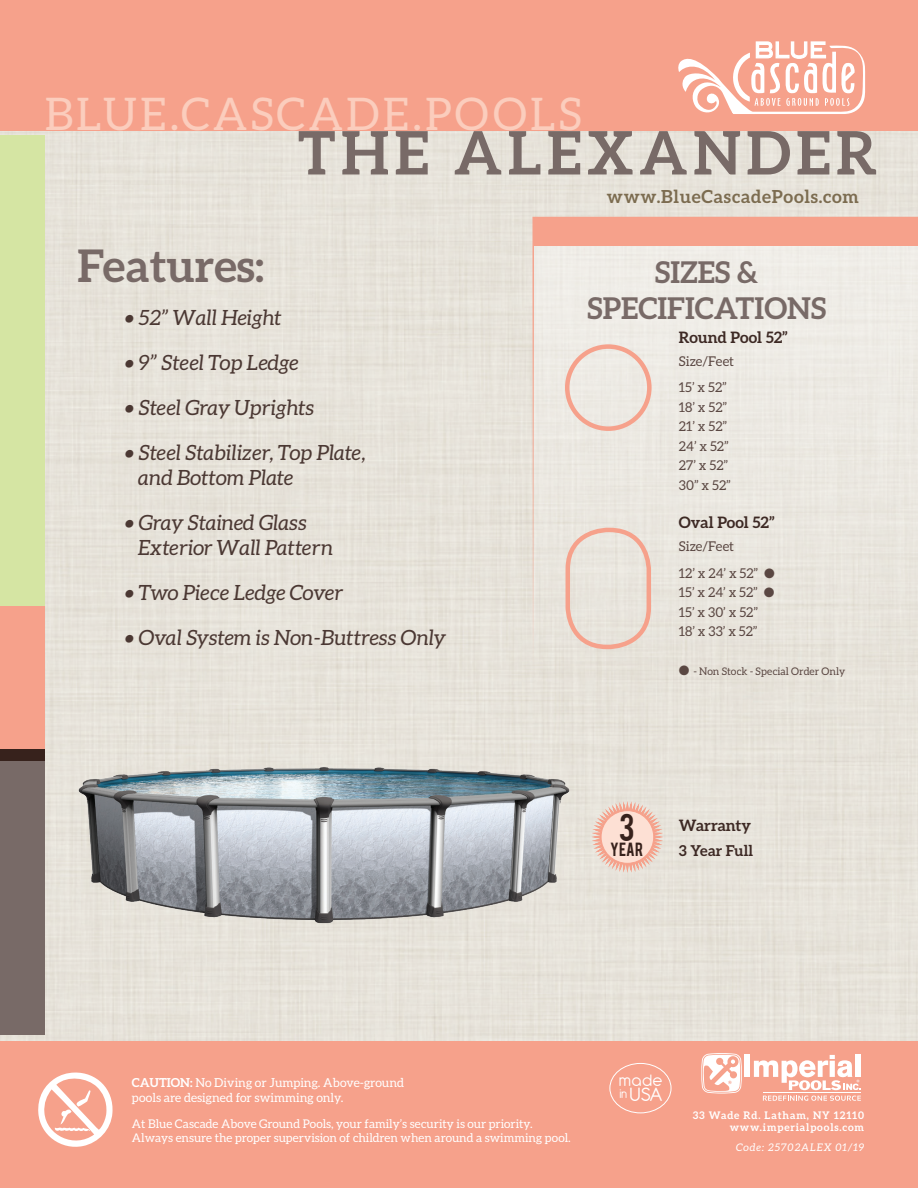
<style>
.page{position:relative;width:918px;height:1188px;background:#fff}
.page>*{position:absolute;margin:0;border:0;box-sizing:border-box;transform-origin:0 0}
.pool_name_back_top{font:700 60px "Aleo";letter-spacing:.09em;color:#786a67}
.b_c_p{font:45px "Aleo";letter-spacing:.07em;color:#fbcdbd}
.t1{font:700 45px "Aleo";color:#786a67}
.sizes___specs{font:700 30px "Aleo";color:#786a67}
.t2{font:30px "Bebas";color:#37221c}
.features{font:italic 21px/25.2px "Aleo";color:#4b3833}
.t3{font:21px "Antipasto";color:#fff}
.t4{font:700 18px "Aleo";letter-spacing:.04em;color:#7c6c50}
.t5{font:18px "Antipasto";color:#fff}
.sizes_heads{font:700 15.75px "Aleo";color:#3d2924}
.warranty{font:700 15px "Aleo";color:#3d2924}
.t6{font:15px "Bebas";color:#37221c}
.sizes{font:13.5px "Aleo";color:#5a4742}
.t7{font:12.3px/14.9px "Aleo";color:#fff}
.t8{font:12px/14.4px "Aleo";color:#fff}
.t9{font:700 10.5px "Aleo";letter-spacing:.08em;color:#fff}
.sizes-2{font:10.5px "Aleo";color:#5a4742}
.t10{font:italic 10.5px "Aleo";letter-spacing:.08em;color:#fff}
.t11{font:7.65px "Myriad Pro";color:#fff}
.s1{font-weight:700}
.s2{font-size:13.5px}
</style>
<div class="page">
<div style="left:0;top:0;width:918px;height:131px;background:#f6a18b"></div>
<div style="left:0;top:1041px;width:918px;height:147px;background:#f6a18b"></div>
<img style="left:72px;top:757px;width:504px;height:173px">
<svg style="left:532px;top:217px;width:386px;height:449px;background:#ebe7e0"></svg>
<div style="left:533px;top:217px;width:385px;height:29px;background:#f6a18b"></div>
<svg style="left:38px;top:1073px;width:75px;height:74px"></svg>
<div style="left:610px;top:1063px;width:61px;height:50px;border:1px solid #fff;border-radius:50%"></div>
<div style="left:0;top:135px;width:45px;height:899px;background:#d5e5a3"></div>
<div style="left:0;top:749px;width:45px;height:286px;background:#786a67"></div>
<div style="left:0;top:607px;width:45px;height:142px;background:#f6a18b"></div>
<div style="left:0;top:749px;width:45px;height:11px;background:#37221c"></div>
<div style="left:565px;top:344px;width:87px;height:87px;border:4px solid #f6a18b;border-radius:50%"></div>
<div style="left:566px;top:528px;width:85px;height:121px;border:4px solid #f6a18b;border-radius:39px"></div>
<svg style="left:591px;top:801px;width:72px;height:72px;background:#ebcdc0"></svg>
<div style="left:601px;top:811px;width:53px;height:52px;background:#fde0d4;border-radius:50%"></div>
<div style="left:601px;top:810px;width:53px;height:54px;border:1px solid #f6a18b;border-radius:50%"></div>
<svg style="left:678px;top:41px;width:187px;height:73px"></svg>
<svg style="left:763px;top:1096px;width:98px;height:5px"></svg>
<hr style="left:763px;top:1093px;width:98px;height:1px;background:#fff">
<div style="left:744px;top:1055px;width:6px;height:22px;background:#fff"></div>
<svg style="left:701px;top:1053px;width:41px;height:41px"></svg>
<svg style="left:754px;top:1055px;width:107px;height:35px"></svg>
<p class="b_c_p" style="left:45px;top:89px;width:538px">BLUE.CASCADE.POOLS</p>
<p class="pool_name_back_top" style="left:298px;top:118px;width:581px">THE ALEXANDER</p>
<p class="t1" style="left:77px;top:240px;width:188px">Features:</p>
<p class="features" style="left:125px;top:304px;width:158px">• 52” Wall Height</p>
<p class="features" style="left:125px;top:349px;width:175px">• 9” Steel Top Ledge</p>
<p class="features" style="left:125px;top:394px;width:191px">• Steel Gray Uprights</p>
<p class="features" style="left:138px;top:439px;width:229px;text-indent:-13px">• Steel Stabilizer, Top Plate, and Bottom Plate</p>
<p class="features" style="left:138px;top:510px;width:197px;text-indent:-13px">• Gray Stained Glass<br>Exterior Wall Pattern</p>
<p class="features" style="left:125px;top:580px;width:220px">• Two Piece Ledge Cover</p>
<p class="features" style="left:125px;top:625px;width:322px">• Oval System is Non-Buttress Only</p>
<p class="t4" style="left:607px;top:187px;width:253px">www.BlueCascadePools.com</p>
<p class="sizes___specs" style="left:655px;top:255px;width:105px">SIZES &amp;</p>
<p class="sizes___specs" style="left:588px;top:291px;width:240px">SPECIFICATIONS</p>
<p class="sizes_heads" style="left:679px;top:328px;width:110px">Round Pool 52”</p>
<p class="sizes" style="left:679px;top:354px;width:57px">Size/Feet</p>
<p class="sizes" style="left:679px;top:380px;width:49px">15’ x 52”</p>
<p class="sizes" style="left:679px;top:400px;width:50px">18’ x 52”</p>
<p class="sizes" style="left:679px;top:419px;width:50px">21’ x 52”</p>
<p class="sizes" style="left:679px;top:439px;width:51px">24’ x 52”</p>
<p class="sizes" style="left:679px;top:458px;width:51px">27’ x 52”</p>
<p class="sizes" style="left:679px;top:478px;width:53px">30” x 52”</p>
<p class="sizes_heads" style="left:679px;top:514px;width:97px">Oval Pool 52”</p>
<p class="sizes" style="left:679px;top:539px;width:57px">Size/Feet</p>
<p class="sizes" style="left:679px;top:565px;width:97px">12’ x 24’ x 52” ●</p>
<p class="sizes" style="left:679px;top:585px;width:97px">15’ x 24’ x 52” ●</p>
<p class="sizes" style="left:679px;top:604px;width:81px">15’ x 30’ x 52”</p>
<p class="sizes" style="left:679px;top:624px;width:80px">18’ x 33’ x 52”</p>
<p class="sizes-2" style="left:679px;top:665px;width:168px">● - Non Stock - Special Order Only</p>
<p class="t2" style="left:619px;top:806px;width:17px">3</p>
<p class="t6" style="left:610px;top:839px;width:35px">YEAR</p>
<p class="sizes_heads" style="left:679px;top:816px;width:74px">Warranty</p>
<p class="warranty" style="left:679px;top:842px;width:76px">3 Year Full</p>
<p class="t7" style="left:132px;top:1075px;width:274px"><span class="s1">CAUTION:</span> No Diving or Jumping. Above-ground pools are designed for swimming only.</p>
<p class="t8" style="left:132px;top:1116px;width:440px">At Blue Cascade Above Ground Pools, your family’s security is our priority.<br>Always ensure the proper supervision of children when around a swimming pool.</p>
<p class="t5" style="left:619px;top:1070px;width:45px">made</p>
<p class="t3" style="left:620px;top:1082px;width:45px"><span class="s2">in</span> USA</p>
<p class="t11" style="left:856px;top:1078px;width:5px">®</p>
<p class="t9" style="left:693px;top:1109px;width:173px">33 Wade Rd. Latham, NY 12110</p>
<p class="t9" style="left:730px;top:1121px;width:136px">www.imperialpools.com</p>
<p class="t10" style="left:736px;top:1141px;width:129px">Code: 25702ALEX 01/19</p>
</div>
